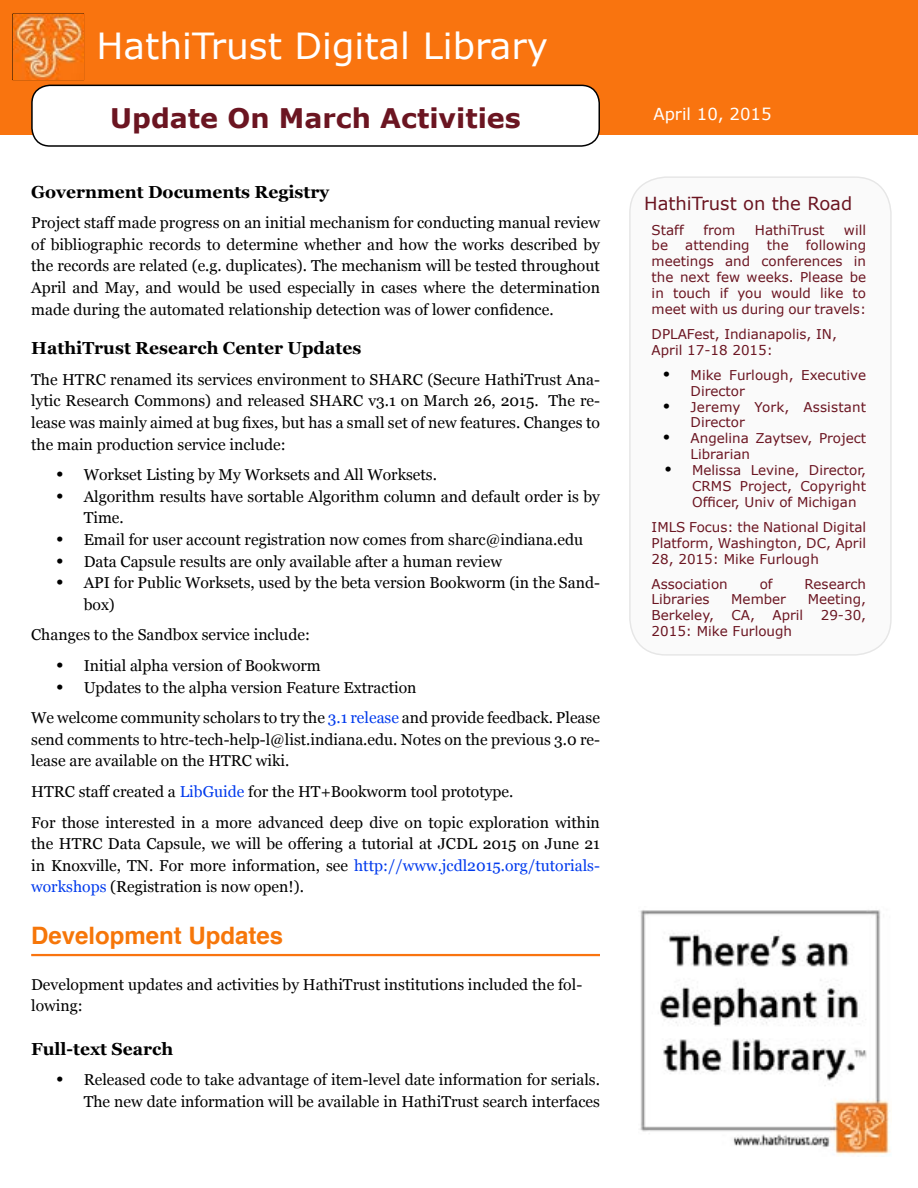
<style>
.page{position:relative;width:918px;height:1188px;background:#fff}
.page>*{position:absolute;margin:0;border:0;box-sizing:border-box;transform-origin:0 0}
.t1{font:36px "Verdana";color:#fff}
.t2{font:700 27px "Verdana";color:#6b1521}
.t3{font:700 24px "Helvetica";color:#f67609}
.t4{font:18px "Verdana";color:#6b1521}
.t5{font:700 17.4px "Georgia";color:#000}
.t6{font:16.5px "Verdana";color:#fff}
.t7{font:15.75px/21.6px "Georgia";color:#000}
.t8{font:13.5px/15.9px "Verdana";color:#6b1521}
.s1{font-family:"Times";font-size:18px}
.s2{color:#003aed}
.s3{font-family:"Times";font-size:18px;color:#000}
</style>
<div class="page">
<hr style="left:31px;top:954px;width:569px;height:2px;background:#f9740f">
<div style="left:0;top:0;width:918px;height:135px;background:#f9740f"></div>
<div style="left:32px;top:85px;width:567px;height:61px;background:#fff;border-radius:18px"></div>
<div style="left:31px;top:85px;width:569px;height:62px;border:2px solid #000;border-radius:18px"></div>
<img style="left:640px;top:910px;width:251px;height:247px">
<svg style="left:12px;top:13px;width:72px;height:67px"></svg>
<img style="left:13px;top:14px;width:71px;height:66px">
<div style="left:630px;top:177px;width:261px;height:478px;background:#fafafa;border-radius:36px"></div>
<div style="left:629px;top:176px;width:263px;height:480px;border:2px solid #000;border-radius:36px"></div>
<h1 class="t1" style="left:97px;top:21px;width:453px">HathiTrust Digital Library</h1>
<h2 class="t2" style="left:110px;top:99px;width:412px">Update On March Activities</h2>
<p class="t5" style="left:31px;top:179px;width:300px">Government Documents Registry</p>
<p class="t7" style="left:31px;top:211px;width:570px;text-align:justify">Project staff made progress on an initial mechanism for conducting manual review of bibliographic records to determine whether and how the works described by the records are related (e.g. duplicates). The mechanism will be tested throughout April and May, and would be used especially in cases where the determination made during the automated relationship detection was of lower confidence.</p>
<p class="t5" style="left:31px;top:335px;width:332px">HathiTrust Research Center Updates</p>
<p class="t7" style="left:31px;top:368px;width:570px;text-align:justify">The HTRC renamed its services environment to SHARC (Secure HathiTrust Ana&shy;lytic Research Commons) and released SHARC v3.1 on March 26, 2015. The re&shy;lease was mainly aimed at bug fixes, but has a small set of new features. Changes to the main production service include:</p>
<p class="t7" style="left:57px;top:463px;width:382px"><span class="s1">•</span> Workset Listing by My Worksets and All Worksets.</p>
<p class="t7" style="left:84px;top:485px;width:518px;text-indent:-27px"><span class="s1">•</span> Algorithm results have sortable Algorithm column and default order is by<br>Time.</p>
<p class="t7" style="left:57px;top:528px;width:528px"><span class="s1">•</span> Email for user account registration now comes from sharc@indiana.edu</p>
<p class="t7" style="left:57px;top:550px;width:447px"><span class="s1">•</span> Data Capsule results are only available after a human review</p>
<p class="t7" style="left:84px;top:571px;width:518px;text-indent:-27px"><span class="s1">•</span> API for Public Worksets, used by the beta version Bookworm (in the Sand&shy;box)</p>
<p class="t7" style="left:31px;top:624px;width:280px">Changes to the Sandbox service include:</p>
<p class="t7" style="left:57px;top:654px;width:266px"><span class="s1">•</span> Initial alpha version of Bookworm</p>
<p class="t7" style="left:31px;top:671px;width:570px;line-height:30.6px;text-indent:25px"><span class="s1">•</span> Updates to the alpha version Feature Extraction<br>We welcome community scholars to try the <span class="s2">3.1 release</span> and provide feedback. Please</p>
<p class="t7" style="left:31px;top:728px;width:570px">send comments to htrc-tech-help-l@list.indiana.edu. Notes on the previous 3.0 re&shy;lease are available on the HTRC wiki.</p>
<p class="t7" style="left:31px;top:776px;width:570px;line-height:30.6px">HTRC staff created a <span class="s2">LibGuide</span> for the HT+Bookworm tool prototype.<br>For those interested in a more advanced deep dive on topic exploration within</p>
<p class="t7" style="left:31px;top:832px;width:570px;text-align:justify">the HTRC Data Capsule, we will be offering a tutorial at JCDL 2015 on June 21 in Knoxville, TN. For more information, see <span class="s2">http://www.jcdl2015.org/tutorials&shy;workshops</span> (Registration is now open!).</p>
<h3 class="t3" style="left:31px;top:916px;width:254px">Development Updates</h3>
<p class="t7" style="left:31px;top:973px;width:553px">Development updates and activities by HathiTrust institutions included the fol&shy;lowing:</p>
<p class="t5" style="left:31px;top:1035px;width:144px">Full-text Search</p>
<p class="t7" style="left:57px;top:1068px;width:545px;text-align:right"><span class="s1">•</span> Released code to take advantage of item-level date information for serials.<br>The new date information will be available in HathiTrust search interfaces</p>
<p class="t6" style="left:653px;top:102px;width:120px">April 10, 2015</p>
<p class="t4" style="left:644px;top:191px;width:210px">HathiTrust on the Road</p>
<p class="t8" style="left:652px;top:222px;width:34px">Staff</p>
<p class="t8" style="left:703px;top:222px;width:33px">from</p>
<p class="t8" style="left:755px;top:222px;width:71px">HathiTrust</p>
<p class="t8" style="left:844px;top:222px;width:24px">will</p>
<p class="t8" style="left:652px;top:237px;width:18px">be</p>
<p class="t8" style="left:685px;top:237px;width:66px">attending</p>
<p class="t8" style="left:767px;top:237px;width:23px">the</p>
<p class="t8" style="left:652px;top:237px;width:216px;text-align:justify;text-indent:154px">following meetings and conferences in the next few weeks. Please be in touch if you would like to meet with us during our travels:</p>
<p class="t8" style="left:652px;top:326px;width:187px">DPLAFest, Indianapolis, IN,<br>April 17-18 2015:</p>
<p class="t8" style="left:691px;top:367px;width:177px;text-indent:-27px"><span class="s3">•</span> Mike Furlough, Executive<br>Director</p>
<p class="t8" style="left:691px;top:399px;width:177px;text-indent:-27px"><span class="s3">•</span> Jeremy York, Assistant<br>Director</p>
<p class="t8" style="left:691px;top:430px;width:177px;text-indent:-27px"><span class="s3">•</span> Angelina Zaytsev, Project<br>Librarian</p>
<p class="t8" style="left:692px;top:462px;width:176px;text-align:justify;text-indent:-27px"><span class="s3">•</span> Melissa Levine, Director, CRMS Project, Copyright Officer, Univ of Michigan</p>
<p class="t8" style="left:652px;top:519px;width:216px;text-align:justify">IMLS Focus: the National Digital Platform, Washington, DC, April 28, 2015: Mike Furlough</p>
<p class="t8" style="left:652px;top:576px;width:78px">Association</p>
<p class="t8" style="left:760px;top:576px;width:14px">of</p>
<p class="t8" style="left:805px;top:576px;width:63px">Research</p>
<p class="t8" style="left:652px;top:591px;width:59px">Libraries</p>
<p class="t8" style="left:731px;top:591px;width:56px">Member</p>
<p class="t8" style="left:808px;top:591px;width:60px">Meeting,</p>
<p class="t8" style="left:652px;top:607px;width:64px">Berkeley,</p>
<p class="t8" style="left:731px;top:607px;width:25px">CA,</p>
<p class="t8" style="left:773px;top:607px;width:32px">April</p>
<p class="t8" style="left:821px;top:607px;width:47px">29-30,</p>
<p class="t8" style="left:652px;top:623px;width:142px">2015: Mike Furlough</p>
</div>
